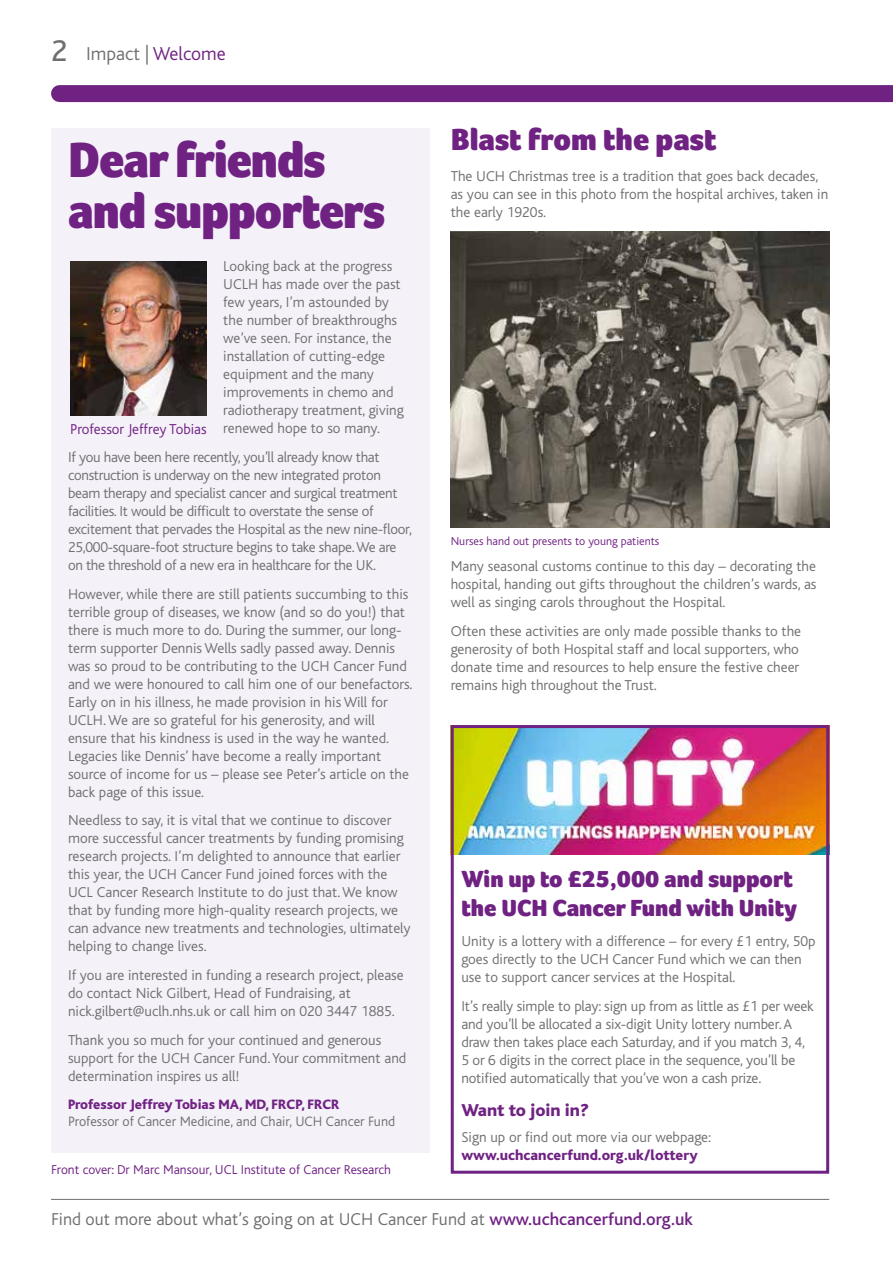
<style>
.page{position:relative;width:893px;height:1263px;background:#fff}
.page>*{position:absolute;margin:0;border:0;box-sizing:border-box;transform-origin:0 0}
.t1{font:900 51px/51px "Foco";letter-spacing:-.02em;color:#702283;scale:.96 1}
.t2{font:900 31.5px "Foco";color:#702283}
.t3{font:31.5px "Bliss";color:#706f6f}
.t4{font:900 24px/28.8px "Foco";color:#702283}
.t5{font:300 19.5px "Bliss";color:#706f6f}
.t6{font:300 18px "Bliss";color:#706f6f}
.t7{font:800 18px "Bliss";color:#702283}
.t8{font:300 15px/18px "Bliss";color:#706f6f}
.t9{font:300 15px/18px "Bliss";letter-spacing:-.02em;color:#706f6f}
.t10{font:800 15px "Bliss";color:#702283}
.t11{font:300 15px "Bliss";color:#702283}
.t12{font:300 14.25px "Bliss";color:#706f6f}
.t13{font:800 14.25px "Bliss";color:#702283}
.t14{font:300 13.5px "Bliss";color:#702283}
.t15{font:300 12px "Bliss";color:#702283}
.s1{color:#702283}
.s2{font-weight:500;color:#702283}
</style>
<div class="page">
<div style="left:60px;top:85px;width:833px;height:17px;background:#702283"></div>
<hr style="left:51px;top:1199px;width:778px;height:1px;background:#706f6f">
<div style="left:51px;top:128px;width:378px;height:1024px;background:#f5f1f9"></div>
<img style="left:70px;top:261px;width:136px;height:155px">
<img style="left:455px;top:729px;width:370px;height:126px">
<div style="left:451px;top:725px;width:378px;height:449px;border:3px solid #702283"></div>
<img style="left:451px;top:232px;width:378px;height:295px">
<h2 class="t3" style="left:51px;top:34px;width:18px">2</h2>
<h3 class="t5" style="left:86px;top:43px;width:141px">Impact | <span class="s1">Welcome</span></h3>
<h1 class="t1" style="left:68px;top:134px;width:332px">Dear friends and supporters</h1>
<p class="t8" style="left:223px;top:258px;width:182px">Looking back at the progress<br>UCLH has made over the past few years, I’m astounded by the number of breakthroughs we’ve seen. For instance, the installation of cutting-edge equipment and the many improvements in chemo and radiotherapy treatment, giving renewed hope to so many.</p>
<p class="t9" style="left:68px;top:448px;width:345px">If you have been here recently, you’ll already know that construction is underway on the new integrated proton beam therapy and specialist cancer and surgical treatment facilities. It would be difficult to overstate the sense of excitement that pervades the Hospital as the new nine-floor, 25,000-square-foot structure begins to take shape. We are on the threshold of a new era in healthcare for the UK.</p>
<p class="t8" style="left:68px;top:585px;width:346px">However, while there are still patients succumbing to this terrible group of diseases, we know (and so do you!) that there is much more to do. During the summer, our long&shy;term supporter Dennis Wells sadly passed away. Dennis was so proud to be contributing to the UCH Cancer Fund and we were honoured to call him one of our benefactors.<br>Early on in his illness, he made provision in his Will for UCLH. We are so grateful for his generosity, and will ensure that his kindness is used in the way he wanted.<br>Legacies like Dennis’ have become a really important source of income for us – please see Peter’s article on the back page of this issue.</p>
<p class="t8" style="left:68px;top:812px;width:344px">Needless to say, it is vital that we continue to discover more successful cancer treatments by funding promising research projects. I’m delighted to announce that earlier this year, the UCH Cancer Fund joined forces with the UCL Cancer Research Institute to do just that. We know that by funding more high-quality research projects, we can advance new treatments and technologies, ultimately helping to change lives.</p>
<p class="t8" style="left:68px;top:966px;width:337px">If you are interested in funding a research project, please do contact Nick Gilbert, Head of Fundraising, at nick.gilbert@uclh.nhs.uk or call him on 020 3447 1885.</p>
<p class="t8" style="left:68px;top:1031px;width:340px">Thank you so much for your continued and generous support for the UCH Cancer Fund. Your commitment and determination inspires us all!</p>
<p class="t13" style="left:68px;top:1096px;width:273px">Professor Jeffrey Tobias MA, MD, FRCP, FRCR</p>
<p class="t12" style="left:68px;top:1113px;width:329px">Professor of Cancer Medicine, and Chair, UCH Cancer Fund</p>
<p class="t11" style="left:70px;top:421px;width:138px">Professor Jeffrey Tobias</p>
<p class="t14" style="left:51px;top:1163px;width:341px">Front cover: Dr Marc Mansour, UCL Institute of Cancer Research</p>
<h2 class="t2" style="left:451px;top:121px;width:267px">Blast from the past</h2>
<p class="t8" style="left:451px;top:167px;width:379px">The UCH Christmas tree is a tradition that goes back decades, as you can see in this photo from the hospital archives, taken in the early 1920s.</p>
<p class="t15" style="left:451px;top:535px;width:210px">Nurses hand out presents to young patients</p>
<p class="t8" style="left:451px;top:557px;width:367px;text-align:justify">Many seasonal customs continue to this day – decorating the hospital, handing out gifts throughout the children’s wards, as well as singing carols throughout the Hospital.</p>
<p class="t8" style="left:451px;top:622px;width:352px">Often these activities are only made possible thanks to the generosity of both Hospital staff and local supporters, who donate time and resources to help ensure the festive cheer remains high throughout the Trust.</p>
<h3 class="t4" style="left:461px;top:864px;width:337px">Win up to £25,000 and support the UCH Cancer Fund with Unity</h3>
<p class="t8" style="left:461px;top:933px;width:356px">Unity is a lottery with a difference – for every £1 entry, 50p goes directly to the UCH Cancer Fund which we can then use to support cancer services at the Hospital.</p>
<p class="t8" style="left:461px;top:997px;width:354px">It’s really simple to play: sign up from as little as £1 per week and you’ll be allocated a six-digit Unity lottery number. A draw then takes place each Saturday, and if you match 3, 4, 5 or 6 digits in the correct place in the sequence, you’ll be notified automatically that you’ve won a cash prize.</p>
<p class="t7" style="left:461px;top:1101px;width:129px">Want to join in?</p>
<p class="t8" style="left:461px;top:1129px;width:251px">Sign up or find out more via our webpage:</p>
<p class="t10" style="left:461px;top:1148px;width:238px">www.uchcancerfund.org.uk/lottery</p>
<p class="t6" style="left:51px;top:1210px;width:643px">Find out more about what’s going on at UCH Cancer Fund at <span class="s2">www.uchcancerfund.org.uk</span></p>
</div>
